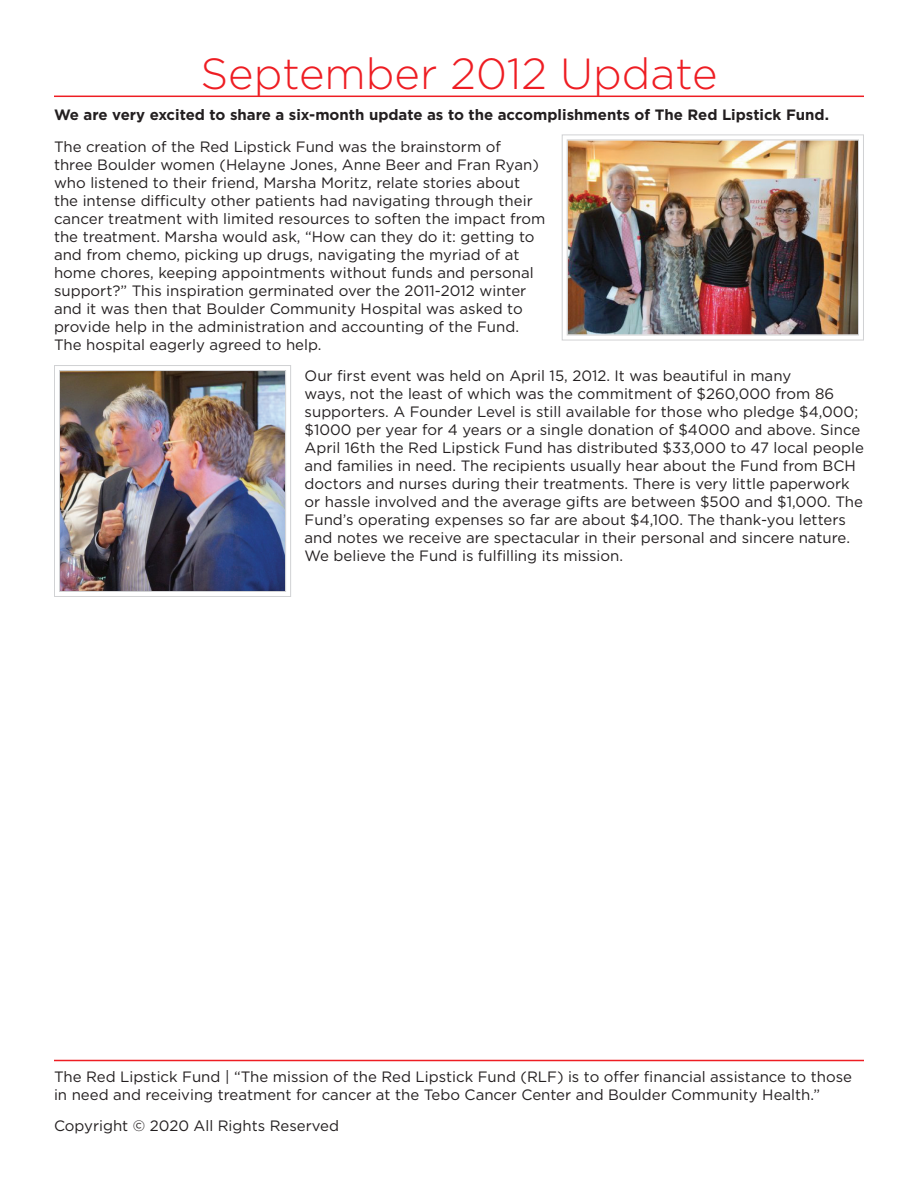
<style>
.page{position:relative;width:918px;height:1188px;background:#fff}
.page>*{position:absolute;margin:0;border:0;box-sizing:border-box;transform-origin:0 0}
.t1{font:300 43.5px "Gotham";color:#ee1d23}
.t2{font:15px/18px "Gotham";color:#231f20}
.t3{font:700 15px "Gotham";color:#231f20}
</style>
<div class="page">
<hr style="left:54px;top:96px;width:810px;height:1px;background:#ee1d23">
<hr style="left:54px;top:1060px;width:810px;height:1px;background:#ee1d23">
<svg style="left:561px;top:134px;width:303px;height:207px"></svg>
<img style="left:566px;top:139px;width:294px;height:197px">
<svg style="left:54px;top:365px;width:237px;height:232px"></svg>
<img style="left:58px;top:370px;width:229px;height:223px">
<h1 class="t1" style="left:200px;top:46px;width:519px">September 2012 Update</h1>
<p class="t3" style="left:54px;top:105px;width:776px">We are very excited to share a six-month update as to the accomplishments of The Red Lipstick Fund.</p>
<p class="t2" style="left:54px;top:137px;width:493px">The creation of the Red Lipstick Fund was the brainstorm of<br>three Boulder women (Helayne Jones, Anne Beer and Fran Ryan) who listened to their friend, Marsha Moritz, relate stories about the intense difficulty other patients had navigating through their cancer treatment with limited resources to soften the impact from the treatment. Marsha would ask, “How can they do it: getting to and from chemo, picking up drugs, navigating the myriad of at home chores, keeping appointments without funds and personal support?” This inspiration germinated over the 2011-2012 winter and it was then that Boulder Community Hospital was asked to provide help in the administration and accounting of the Fund.<br>The hospital eagerly agreed to help.</p>
<p class="t2" style="left:305px;top:367px;width:561px">Our first event was held on April 15, 2012. It was beautiful in many<br>ways, not the least of which was the commitment of $260,000 from 86 supporters. A Founder Level is still available for those who pledge $4,000; $1000 per year for 4 years or a single donation of $4000 and above. Since April 16th the Red Lipstick Fund has distributed $33,000 to 47 local people and families in need. The recipients usually hear about the Fund from BCH doctors and nurses during their treatments. There is very little paperwork or hassle involved and the average gifts are between $500 and $1,000. The Fund’s operating expenses so far are about $4,100. The thank-you letters and notes we receive are spectacular in their personal and sincere nature.<br>We believe the Fund is fulfilling its mission.</p>
<p class="t2" style="left:54px;top:1067px;width:800px">The Red Lipstick Fund | “The mission of the Red Lipstick Fund (RLF) is to offer financial assistance to those in need and receiving treatment for cancer at the Tebo Cancer Center and Boulder Community Health.”</p>
<p class="t2" style="left:54px;top:1116px;width:287px">Copyright © 2020 All Rights Reserved</p>
</div>
